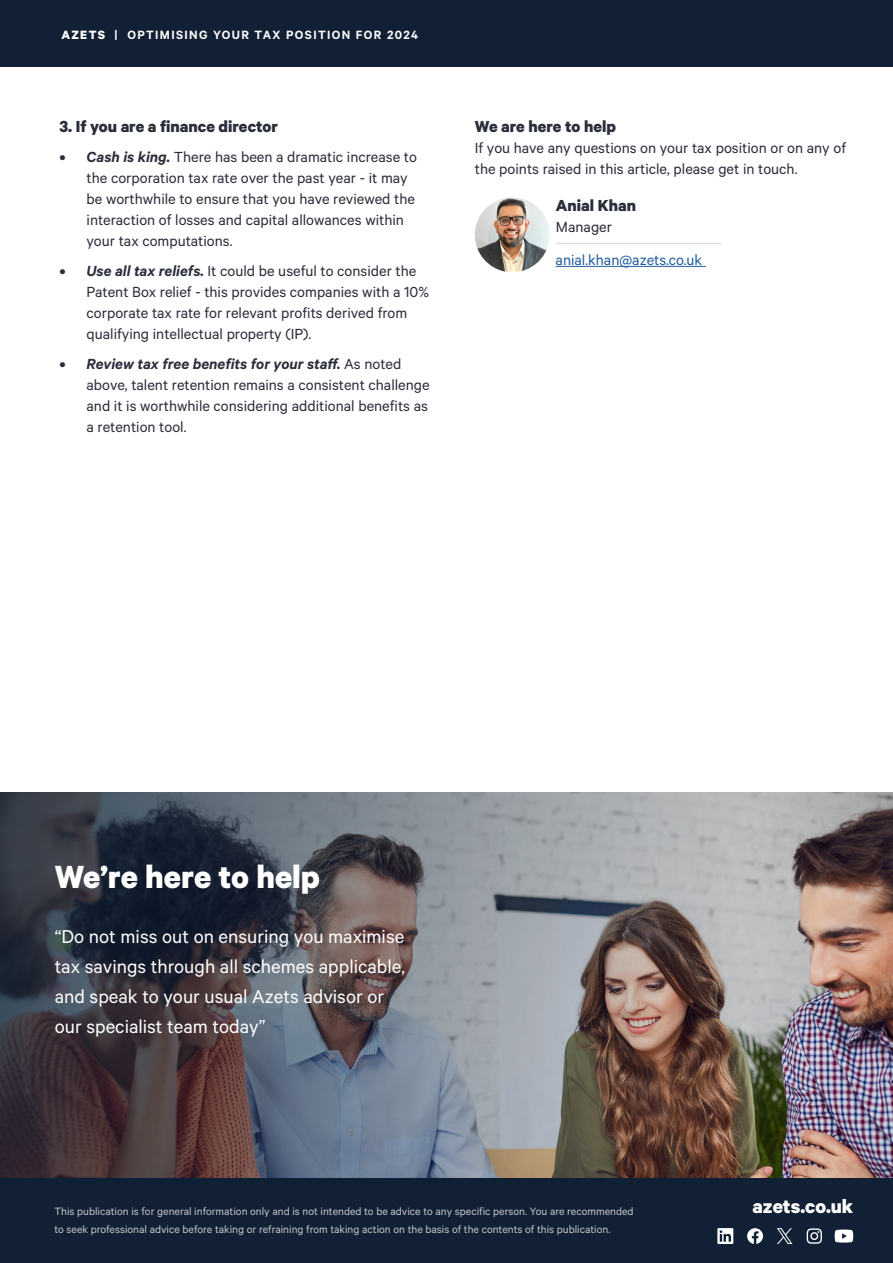
<style>
.page{position:relative;width:893px;height:1263px;background:#fff}
.page>*{position:absolute;margin:0;border:0;box-sizing:border-box;transform-origin:0 0}
.t1{font:700 36px "Calibre";color:#fff}
.t2{font:700 21.6px "Calibre";color:#fff}
.t3{font:21px/30px "Calibre";color:#fff}
.t4{font:700 18px "Calibre";color:#2a2d3a}
.t5{font:16.5px/21px "Calibre";color:#2a2d3a}
.t6{font:16.5px "Calibre";color:#215e9f}
.t7{font:600 13.5px "Calibre";letter-spacing:.1em;color:#fff}
.t8{font:12px/18px "Calibre";color:#fff}
.s1{font-weight:700}
.s2{font-weight:600;font-style:italic}
</style>
<div class="page">
<div style="left:0;top:1178px;width:893px;height:85px;background:#112034"></div>
<svg style="left:747px;top:1228px;width:16px;height:16px"></svg>
<svg style="left:717px;top:1228px;width:16px;height:16px"></svg>
<svg style="left:807px;top:1228px;width:15px;height:16px"></svg>
<svg style="left:835px;top:1229px;width:18px;height:13px"></svg>
<svg style="left:777px;top:1228px;width:15px;height:16px"></svg>
<img style="left:0;top:792px;width:893px;height:386px">
<div style="left:0;top:0;width:893px;height:67px;background:#112034"></div>
<hr style="left:556px;top:243px;width:165px;height:1px;background:#dfe0dc">
<img style="left:475px;top:197px;width:75px;height:75px">
<hr style="left:556px;top:266px;width:150px;height:1px;background:#215e9f">
<p class="t7" style="left:61px;top:27px;width:358px"><span class="s1">AZETS</span> | OPTIMISING YOUR TAX POSITION FOR 2024</p>
<p class="t4" style="left:60px;top:115px;width:220px">3. If you are a finance director</p>
<p class="t5" style="left:87px;top:146px;width:332px;text-indent:-27px"><span class="s2">• Cash is king.</span> There has been a dramatic increase to the corporation tax rate over the past year - it may be worthwhile to ensure that you have reviewed the interaction of losses and capital allowances within your tax computations.</p>
<p class="t5" style="left:87px;top:260px;width:344px;text-indent:-27px"><span class="s2">• Use all tax reliefs.</span> It could be useful to consider the Patent Box relief - this provides companies with a 10% corporate tax rate for relevant profits derived from qualifying intellectual property (IP).</p>
<p class="t5" style="left:87px;top:353px;width:345px;text-indent:-27px"><span class="s2">• Review tax free benefits for your staff.</span> As noted above, talent retention remains a consistent challenge and it is worthwhile considering additional benefits as a retention tool.</p>
<p class="t4" style="left:475px;top:115px;width:143px">We are here to help</p>
<p class="t5" style="left:475px;top:137px;width:373px">If you have any questions on your tax position or on any of the points raised in this article, please get in touch.</p>
<p class="t4" style="left:556px;top:194px;width:82px">Anial Khan</p>
<p class="t5" style="left:556px;top:216px;width:58px">Manager</p>
<p class="t6" style="left:556px;top:250px;width:148px">anial.khan@azets.co.uk</p>
<p class="t1" style="left:55px;top:854px;width:267px">We’re here to help</p>
<p class="t3" style="left:55px;top:920px;width:352px">“Do not miss out on ensuring you maximise tax savings through all schemes applicable, and speak to your usual Azets advisor or our specialist team today”</p>
<p class="t8" style="left:54px;top:1202px;width:581px">This publication is for general information only and is not intended to be advice to any specific person. You are recommended to seek professional advice before taking or refraining from taking action on the basis of the contents of this publication.</p>
<p class="t2" style="left:753px;top:1193px;width:102px">azets.co.uk</p>
</div>
